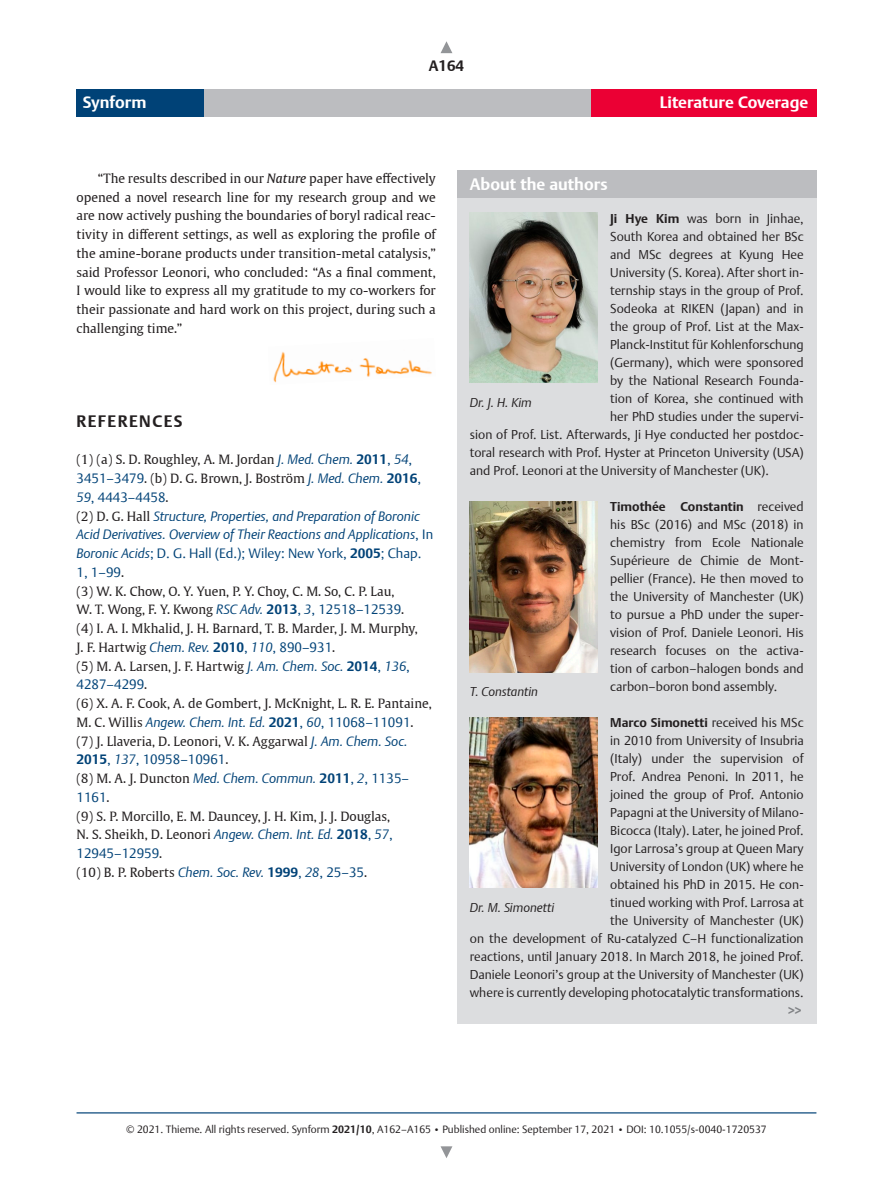
<style>
.page{position:relative;width:893px;height:1191px;background:#fff}
.page>*{position:absolute;margin:0;border:0;box-sizing:border-box;transform-origin:0 0}
.t1{font:700 16.5px "Thieme Argo 2011";color:#fff}
.t2{font:700 16.5px "Thieme Argo 2011";letter-spacing:.09em;color:#231f20}
.t3{font:700 15px "Thieme Argo 2011";color:#231f20}
.t4{font:italic 300 13.5px/18.8px "Thieme Argo 2011";color:#004277}
.t5{font:300 13.5px/18.8px "Thieme Argo 2011";color:#004277}
.t6{font:300 12.75px/18px "Thieme Argo 2011";color:#231f20;text-align:justify}
.t7{font:12.75px/18.8px "Thieme Gulliver 2011";color:#231f20}
.t8{font:italic 300 12.75px "Thieme Argo 2011";color:#231f20}
.t9{font:500 12.75px "Thieme Argo 2011";color:#808285}
.t10{font:300 10.5px "Thieme Argo 2011";color:#231f20}
.s1{font-style:italic}
.s2{font-family:"Thieme Argo 2011";font-weight:300;font-style:italic;font-size:13.5px;color:#004277}
.s3{font-family:"Thieme Argo 2011";font-weight:700;font-size:13.5px;color:#004277}
.s4{font-family:"Thieme Argo 2011";font-weight:300;font-size:13.5px;color:#004277}
.s5{font-style:normal}
.s6{font-family:"Thieme Gulliver 2011";font-weight:400;font-style:normal;font-size:12.75px;color:#231f20}
.s7{font-weight:700;font-style:normal}
.s8{font-family:"Thieme Gulliver 2011";font-weight:400;font-size:12.75px;color:#231f20}
.s9{font-weight:700}
.s10{font-size:9px}
</style>
<div class="page">
<hr style="left:77px;top:1112px;width:739px;height:1px;background:#004277">
<div style="left:77px;top:89px;width:739px;height:28px;background:#bcbdc0"></div>
<div style="left:591px;top:89px;width:225px;height:28px;background:#eb0034"></div>
<div style="left:77px;top:89px;width:127px;height:28px;background:#004277"></div>
<svg style="left:441px;top:41px;width:11px;height:12px"></svg>
<img style="left:273px;top:351px;width:159px;height:32px">
<svg style="left:441px;top:1146px;width:11px;height:12px"></svg>
<div style="left:457px;top:170px;width:359px;height:854px;background:#dcdddf"></div>
<div style="left:457px;top:170px;width:359px;height:28px;background:#bcbdc0"></div>
<img style="left:470px;top:213px;width:127px;height:170px">
<img style="left:470px;top:502px;width:127px;height:170px">
<img style="left:470px;top:718px;width:127px;height:170px">
<p class="t3" style="left:429px;top:56px;width:37px">A164</p>
<p class="t1" style="left:83px;top:91px;width:65px">Synform</p>
<p class="t1" style="left:660px;top:91px;width:150px">Literature Coverage</p>
<p class="t7" style="left:77px;top:168px;width:361px;text-align:justify;text-indent:21px">“The results described in our <span class="s1">Nature</span> paper have effectively opened a novel research line for my research group and we are now actively pushing the boundaries of boryl radical reac&shy;tivity in different settings, as well as exploring the profile of the amine-borane products under transition-metal catalysis,” said Professor Leonori, who concluded: “As a final comment, I would like to express all my gratitude to my co-workers for their passionate and hard work on this project, during such a challenging time.”</p>
<p class="t2" style="left:77px;top:410px;width:108px">REFERENCES</p>
<p class="t7" style="left:77px;top:449px;width:346px">(1) (a) S. D. Roughley, A. M. Jordan <span class="s2">J. Med. Chem.</span> <span class="s3">2011</span><span class="s4">,</span> <span class="s2">54</span><span class="s4">,<br>3451–3479</span>. (b) D. G. Brown, J. Boström <span class="s2">J. Med. Chem.</span> <span class="s3">2016</span><span class="s4">,</span></p>
<p class="t4" style="left:77px;top:487px;width:358px">59<span class="s5">, 4443–4458</span><span class="s6">.<br>(2) D. G. Hall</span> Structure, Properties, and Preparation of Boronic Acid Derivatives. Overview of Their Reactions and Applications<span class="s5">, In </span>Boronic Acids<span class="s5">; D. G. Hall (Ed.); Wiley: New York,</span> <span class="s7">2005</span><span class="s5">; Chap.<br>1, 1–99</span><span class="s6">.</span></p>
<p class="t7" style="left:77px;top:581px;width:343px">(3) W. K. Chow, O. Y. Yuen, P. Y. Choy, C. M. So, C. P. Lau,<br>W. T. Wong, F. Y. Kwong <span class="s2">RSC Adv.</span> <span class="s3">2013</span><span class="s4">,</span> <span class="s2">3</span><span class="s4">, 12518–12539</span>. (4) I. A. I. Mkhalid, J. H. Barnard, T. B. Marder, J. M. Murphy, J. F. Hartwig <span class="s2">Chem. Rev.</span> <span class="s3">2010</span><span class="s4">,</span> <span class="s2">110</span><span class="s4">, 890–931</span>.<br>(5) M. A. Larsen, J. F. Hartwig <span class="s2">J. Am. Chem. Soc.</span> <span class="s3">2014</span><span class="s4">,</span> <span class="s2">136</span><span class="s4">,</span></p>
<p class="t5" style="left:77px;top:675px;width:72px">4287–4299<span class="s8">.</span></p>
<p class="t7" style="left:77px;top:693px;width:357px">(6) X. A. F. Cook, A. de Gombert, J. McKnight, L. R. E. Pantaine,</p>
<p class="t4" style="left:77px;top:712px;width:339px"><span class="s6">M. C. Willis</span> Angew. Chem. Int. Ed. <span class="s7">2021</span><span class="s5">,</span> 60<span class="s5">, 11068–11091</span><span class="s6">.</span></p>
<p class="t7" style="left:77px;top:731px;width:332px">(7) J. Llaveria, D. Leonori, V. K. Aggarwal <span class="s2">J. Am. Chem. Soc.</span></p>
<p class="t5" style="left:77px;top:750px;width:334px"><span class="s9">2015</span>, <span class="s1">137</span>, 10958–10961<span class="s8">.<br>(8) M. A. J. Duncton</span> <span class="s1">Med. Chem. Commun.</span> <span class="s9">2011</span>, <span class="s1">2</span>, 1135–<br>1161<span class="s8">.</span></p>
<p class="t7" style="left:77px;top:806px;width:318px">(9) S. P. Morcillo, E. M. Dauncey, J. H. Kim, J. J. Douglas,<br>N. S. Sheikh, D. Leonori <span class="s2">Angew. Chem. Int. Ed.</span> <span class="s3">2018</span><span class="s4">,</span> <span class="s2">57</span><span class="s4">,</span></p>
<p class="t5" style="left:77px;top:843px;width:87px">12945–12959<span class="s8">.</span></p>
<p class="t7" style="left:77px;top:862px;width:292px">(10) B. P. Roberts <span class="s2">Chem. Soc. Rev.</span> <span class="s3">1999</span><span class="s4">,</span> <span class="s2">28</span><span class="s4">, 25–35</span>.</p>
<p class="t1" style="left:470px;top:173px;width:139px">About the authors</p>
<p class="t6" style="left:610px;top:209px;width:195px"><span class="s9">Ji Hye Kim</span> was born in Jinhae,</p>
<p class="t6" style="left:610px;top:227px;width:195px">South Korea and obtained her BSc</p>
<p class="t6" style="left:610px;top:245px;width:195px">and MSc degrees at Kyung Hee</p>
<p class="t6" style="left:610px;top:263px;width:195px">University (S. Korea). After short in-</p>
<p class="t6" style="left:610px;top:281px;width:195px">ternship stays in the group of Prof.</p>
<p class="t6" style="left:610px;top:299px;width:195px">Sodeoka at RIKEN (Japan) and in</p>
<p class="t6" style="left:610px;top:317px;width:195px">the group of Prof. List at the Max-</p>
<p class="t6" style="left:610px;top:335px;width:195px">Planck-Institut für Kohlenforschung</p>
<p class="t6" style="left:610px;top:353px;width:195px">(Germany), which were sponsored</p>
<p class="t6" style="left:610px;top:371px;width:194px">by the National Research Founda-</p>
<p class="t6" style="left:610px;top:389px;width:195px">tion of Korea, she continued with</p>
<p class="t6" style="left:610px;top:407px;width:195px">her PhD studies under the supervi-</p>
<p class="t6" style="left:470px;top:425px;width:335px">sion of Prof. List. Afterwards, Ji Hye conducted her postdoc-</p>
<p class="t6" style="left:470px;top:443px;width:335px">toral research with Prof. Hyster at Princeton University (USA)</p>
<p class="t6" style="left:470px;top:461px;width:301px">and Prof. Leonori at the University of Manchester (UK).</p>
<p class="t6" style="left:610px;top:497px;width:195px"><span class="s9">Timothée Constantin</span> received his BSc (2016) and MSc (2018) in chemistry from Ecole Nationale Supérieure de Chimie de Mont&shy;pellier (France). He then moved to the University of Manchester (UK) to pursue a PhD under the super&shy;vision of Prof. Daniele Leonori. His research focuses on the activa&shy;tion of carbon–halogen bonds and carbon–boron bond assembly.</p>
<p class="t6" style="left:470px;top:713px;width:335px;text-align:right"><span class="s9">Marco Simonetti</span> received his MSc<br>in 2010 from University of Insubria<br>(Italy) under the supervision of<br>Prof. Andrea Penoni. In 2011, he<br>joined the group of Prof. Antonio<br>Papagni at the University of Milano-<br>Bicocca (Italy). Later, he joined Prof.<br>Igor Larrosa’s group at Queen Mary<br>University of London (UK) where he<br>obtained his PhD in 2015. He con-<br>tinued working with Prof. Larrosa at<br>the University of Manchester (UK)<br>on the development of Ru-catalyzed C–H functionalization reactions, until January 2018. In March 2018, he joined Prof.<br>Daniele Leonori’s group at the University of Manchester (UK) where is currently developing photocatalytic transformations.</p>
<p class="t8" style="left:470px;top:394px;width:63px">Dr. J. H. Kim</p>
<p class="t8" style="left:470px;top:683px;width:70px">T. Constantin</p>
<p class="t8" style="left:470px;top:899px;width:86px">Dr. M. Simonetti</p>
<p class="t9" style="left:788px;top:1002px;width:15px">&gt;&gt;</p>
<p class="t10" style="left:126px;top:1122px;width:642px">© 2021. Thieme. All rights reserved. Synform <span class="s9">2021/10</span>, A162–A165 <span class="s10">•</span> Published online: September 17, 2021 <span class="s10">•</span> DOI: 10.1055/s-0040-1720537</p>
</div>
